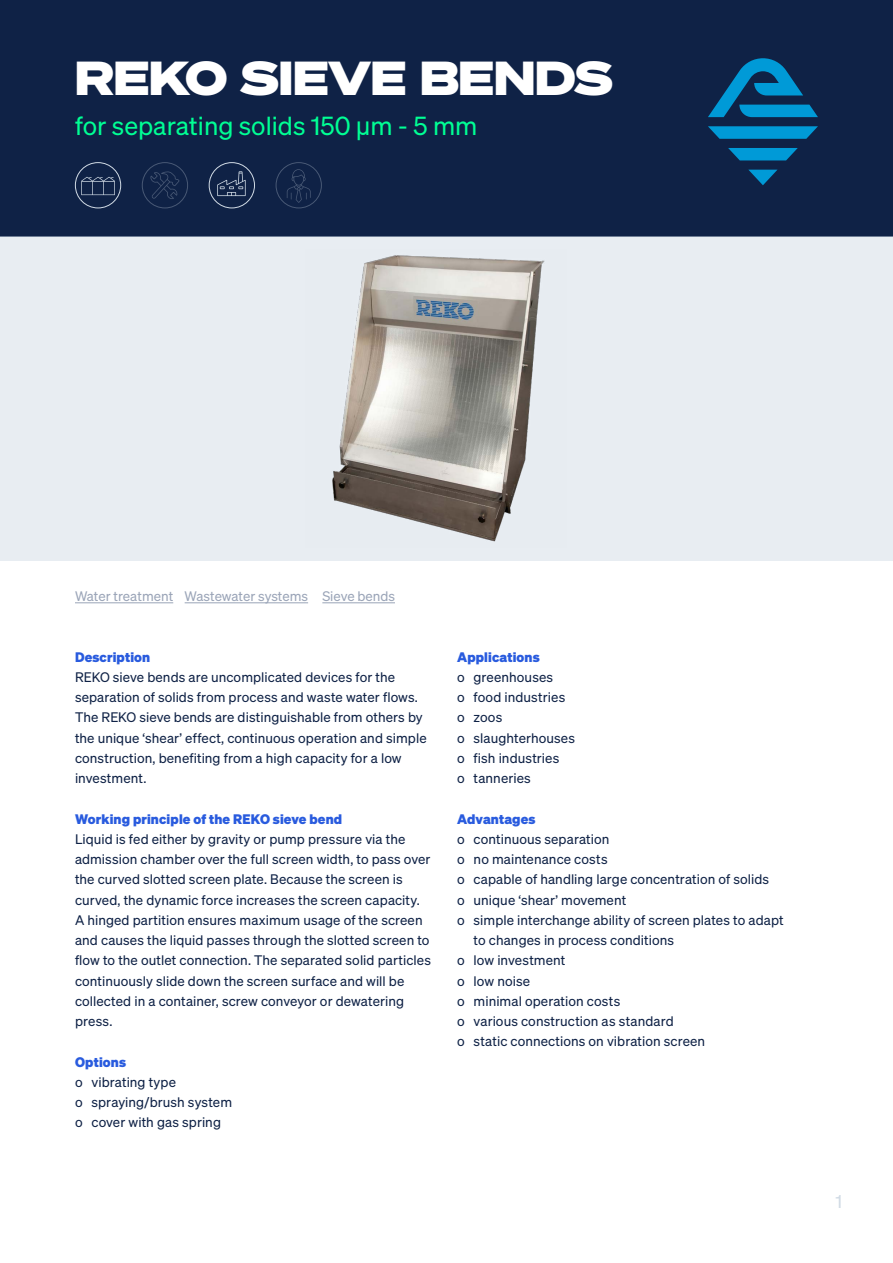
<style>
.page{position:relative;width:893px;height:1263px;background:#fff}
.page>*{position:absolute;margin:0;border:0;box-sizing:border-box;transform-origin:0 0}
.t1{font:46.5px "Sohne Breit Extrafett";color:#fff}
.t2{font:25.5px "Sohne Buch";color:#00ff94}
.t3{font:18px "Sohne Buch";color:#d1dbe5}
.t4{font:13.5px/20.2px "Sohne Buch";letter-spacing:.005em;color:#0f2246}
.t5{font:700 13.5px "Sohne";letter-spacing:.01em;color:#295bde}
.t6{font:13.5px "Sohne Buch";color:#9ba5b8}
.s1{font-family:"Arial"}
</style>
<div class="page">
<svg style="left:0;top:0;width:893px;height:604px;background:#8693a6"></svg>
<img style="left:306px;top:249px;width:260px;height:298px">
<h1 class="t1" style="left:75px;top:47px;width:539px">REKO SIEVE BENDS</h1>
<h2 class="t2" style="left:75px;top:111px;width:404px">for separating solids 150 <span class="s1">µ</span>m - 5 mm</h2>
<p class="t6" style="left:75px;top:588px;width:321px">Water treatment Wastewater systems Sieve bends</p>
<p class="t5" style="left:75px;top:648px;width:77px">Description</p>
<p class="t4" style="left:75px;top:667px;width:353px">REKO sieve bends are uncomplicated devices for the separation of solids from process and waste water flows.<br>The REKO sieve bends are distinguishable from others by the unique ‘shear’ effect, continuous operation and simple construction, benefiting from a high capacity for a low investment.</p>
<p class="t5" style="left:75px;top:810px;width:269px">Working principle of the REKO sieve bend</p>
<p class="t4" style="left:75px;top:829px;width:357px">Liquid is fed either by gravity or pump pressure via the admission chamber over the full screen width, to pass over the curved slotted screen plate. Because the screen is curved, the dynamic force increases the screen capacity.<br>A hinged partition ensures maximum usage of the screen and causes the liquid passes through the slotted screen to flow to the outlet connection. The separated solid particles continuously slide down the screen surface and will be collected in a container, screw conveyor or dewatering press.</p>
<p class="t5" style="left:75px;top:1053px;width:53px">Options</p>
<p class="t4" style="left:75px;top:1072px;width:159px">o vibrating type<br>o spraying/brush system o cover with gas spring</p>
<p class="t5" style="left:457px;top:648px;width:84px">Applications</p>
<p class="t4" style="left:457px;top:667px;width:119px">o greenhouses<br>o food industries o zoos<br>o slaughterhouses o fish industries<br>o tanneries</p>
<p class="t5" style="left:457px;top:810px;width:80px">Advantages</p>
<p class="t4" style="left:457px;top:829px;width:154px">o continuous separation</p>
<p class="t4" style="left:457px;top:849px;width:152px">o no maintenance costs</p>
<p class="t4" style="left:457px;top:869px;width:313px">o capable of handling large concentration of solids</p>
<p class="t4" style="left:457px;top:889px;width:171px">o unique ‘shear’ movement</p>
<p class="t4" style="left:457px;top:910px;width:328px">o simple interchange ability of screen plates to adapt</p>
<p class="t4" style="left:474px;top:930px;width:202px">to changes in process conditions</p>
<p class="t4" style="left:457px;top:950px;width:110px">o low investment</p>
<p class="t4" style="left:457px;top:970px;width:74px">o low noise</p>
<p class="t4" style="left:457px;top:991px;width:165px">o minimal operation costs</p>
<p class="t4" style="left:457px;top:1011px;width:218px">o various construction as standard</p>
<p class="t4" style="left:457px;top:1031px;width:250px">o static connections on vibration screen</p>
<h3 class="t3" style="left:835px;top:1191px;width:8px">1</h3>
</div>
